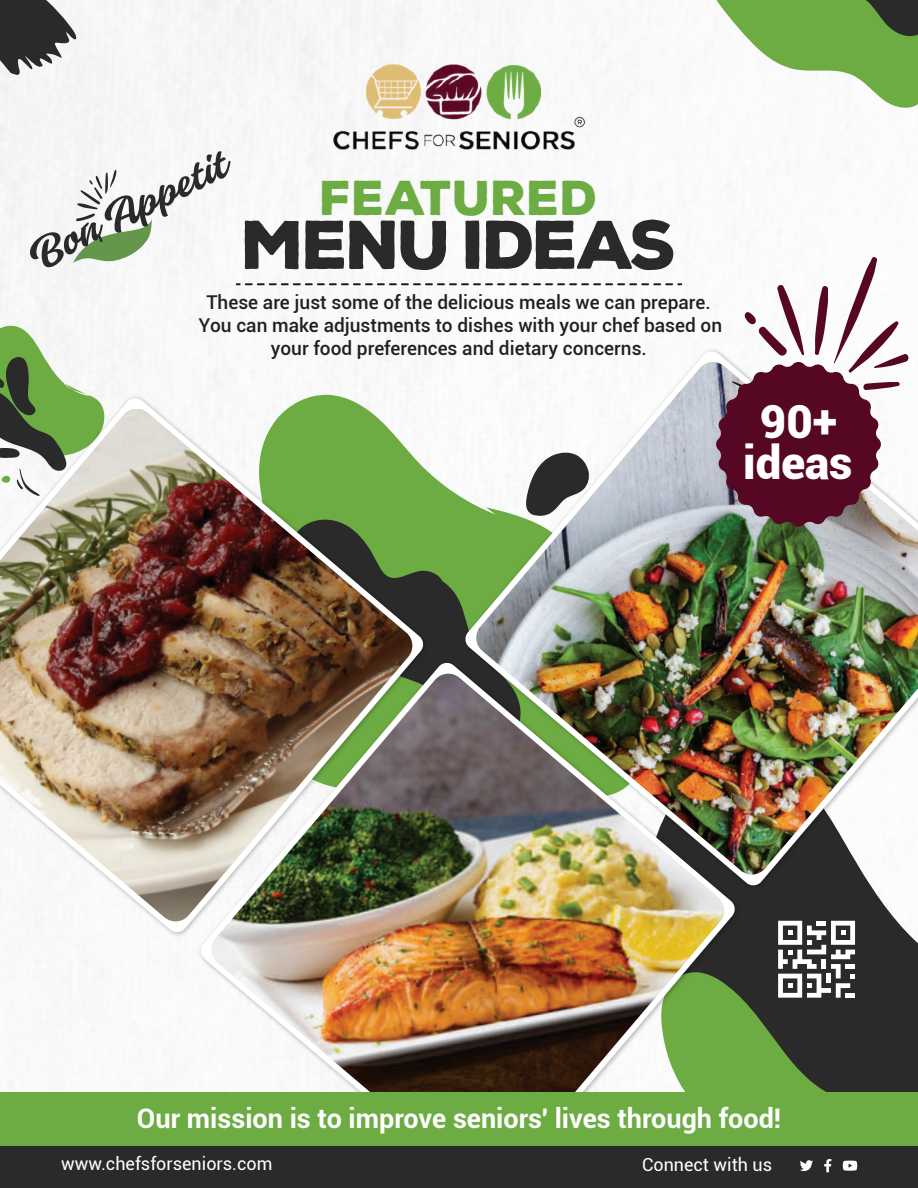
<style>
.page{position:relative;width:918px;height:1188px;background:#fff}
.page>*{position:absolute;margin:0;border:0;box-sizing:border-box;transform-origin:0 0}
.t1{font:900 47.4px "Nexa Rust Sans";color:#6cac43}
.t2{font:900 45.6px/41.4px "Roboto";color:#fff;text-align:center}
.t3{font:700 27px "Roboto";color:#fff}
.t4{font:500 19.05px/22.8px "Roboto";color:#231f20;text-align:center}
.t5{font:18px "Roboto";color:#fff}
</style>
<div class="page">
<img style="left:0;top:0;width:849px;height:320px">
<svg style="left:0;top:0;width:78px;height:79px"></svg>
<svg style="left:246px;top:283px;width:435px;height:2px"></svg>
<svg style="left:716px;top:0;width:202px;height:111px"></svg>
<img style="left:333px;top:62px;width:252px;height:88px">
<img style="left:0;top:320px;width:918px;height:773px">
<img style="left:211px;top:674px;width:515px;height:419px">
<svg style="left:0;top:397px;width:424px;height:536px"></svg>
<img style="left:0;top:409px;width:414px;height:513px">
<img style="left:464px;top:350px;width:454px;height:537px">
<img style="left:474px;top:362px;width:444px;height:513px">
<div style="left:0;top:1146px;width:918px;height:42px;background:#292a29"></div>
<div style="left:0;top:1093px;width:918px;height:53px;background:#6cac43"></div>
<svg style="left:715px;top:255px;width:196px;height:273px"></svg>
<svg style="left:778px;top:921px;width:77px;height:77px"></svg>
<div style="left:845px;top:964px;width:10px;height:5px;background:#fff"></div>
<svg style="left:800px;top:1160px;width:13px;height:11px"></svg>
<svg style="left:824px;top:1159px;width:7px;height:13px"></svg>
<svg style="left:843px;top:1161px;width:14px;height:10px"></svg>
<svg style="left:30px;top:151px;width:201px;height:116px"></svg>
<svg style="left:245px;top:221px;width:54px;height:48px"></svg>
<svg style="left:305px;top:220px;width:141px;height:50px"></svg>
<svg style="left:465px;top:221px;width:14px;height:48px"></svg>
<svg style="left:486px;top:220px;width:187px;height:50px"></svg>
<h1 class="t1" style="left:320px;top:166px;width:279px">FEATURED</h1>
<p class="t4" style="left:199px;top:290px;width:525px">These are just some of the delicious meals we can prepare.<br>You can make adjustments to dishes with your chef based on your food preferences and dietary concerns.</p>
<h2 class="t2" style="left:743px;top:399px;width:111px">90+ ideas</h2>
<h3 class="t3" style="left:137px;top:1099px;width:646px">Our mission is to improve seniors' lives through food!</h3>
<p class="t5" style="left:61px;top:1151px;width:213px">www.chefsforseniors.com</p>
<p class="t5" style="left:642px;top:1152px;width:132px">Connect with us</p>
</div>
